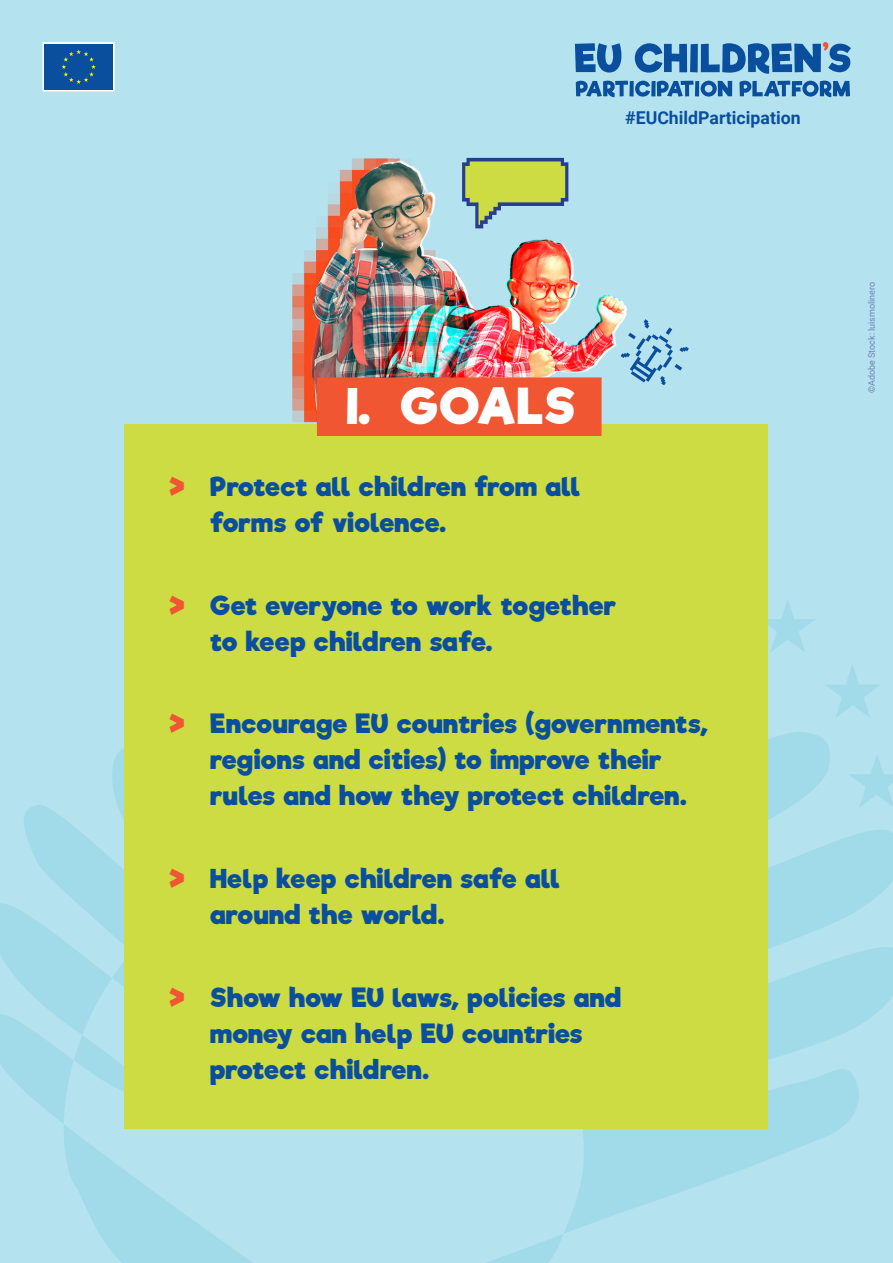
<style>
.page{position:relative;width:893px;height:1263px;background:#b5e2ef}
.page>*{position:absolute;margin:0;border:0;box-sizing:border-box;transform-origin:0 0}
.t1{font:700 48px "Riffic";color:#fff}
.t2{font:700 25.5px/36px "Riffic";letter-spacing:-.02em;color:#0a4f9e}
.t3{font:700 17.7px "Roboto";color:#0a4f9e}
.image_copyright{font:9px "Roboto";color:#7080bc}
.s1{font-size:34.5px;color:#f05632}
</style>
<div class="page">
<svg style="left:564px;top:808px;width:329px;height:425px"></svg>
<svg style="left:0;top:727px;width:563px;height:536px"></svg>
<svg style="left:768px;top:599px;width:125px;height:209px"></svg>
<svg style="left:575px;top:43px;width:46px;height:30px"></svg>
<svg style="left:635px;top:42px;width:216px;height:32px"></svg>
<svg style="left:576px;top:81px;width:52px;height:16px"></svg>
<div style="left:629px;top:81px;width:5px;height:15px;background:#0a4f9e"></div>
<svg style="left:635px;top:81px;width:15px;height:16px"></svg>
<div style="left:651px;top:81px;width:5px;height:15px;background:#0a4f9e"></div>
<svg style="left:657px;top:81px;width:37px;height:16px"></svg>
<svg style="left:695px;top:81px;width:4px;height:15px"></svg>
<svg style="left:701px;top:81px;width:31px;height:16px"></svg>
<svg style="left:739px;top:81px;width:111px;height:16px"></svg>
<svg style="left:43px;top:42px;width:72px;height:49px;background:#2864a3"></svg>
<img style="left:292px;top:157px;width:373px;height:267px">
<div style="left:125px;top:424px;width:643px;height:705px;background:#ccdc42"></div>
<div style="left:317px;top:377px;width:285px;height:59px;background:#f05632"></div>
<svg style="left:462px;top:158px;width:106px;height:70px"></svg>
<svg style="left:621px;top:319px;width:68px;height:66px"></svg>
<p class="t3" style="left:625px;top:106px;width:177px">#EUChildParticipation</p>
<p class="t1" style="left:346px;top:377px;width:232px">I. GOALS</p>
<p class="t2" style="left:210px;top:469px;width:372px;text-indent:-43px"><span class="s1">&gt;</span> Protect all children from all forms of violence.</p>
<p class="t2" style="left:210px;top:587px;width:409px;text-indent:-43px"><span class="s1">&gt;</span> Get everyone to work together to keep children safe.</p>
<p class="t2" style="left:210px;top:706px;width:500px;text-indent:-43px"><span class="s1">&gt;</span> Encourage EU countries (governments, regions and cities) to improve their rules and how they protect children.</p>
<p class="t2" style="left:210px;top:861px;width:352px;text-indent:-43px"><span class="s1">&gt;</span> Help keep children safe all around the world.</p>
<p class="t2" style="left:210px;top:980px;width:413px;text-indent:-43px"><span class="s1">&gt;</span> Show how EU laws, policies and money can help EU countries protect children.</p>
<p class="image_copyright" style="left:865px;top:393px;width:113px;rotate:-90deg">©Adobe Stock: luismolinero</p>
</div>
